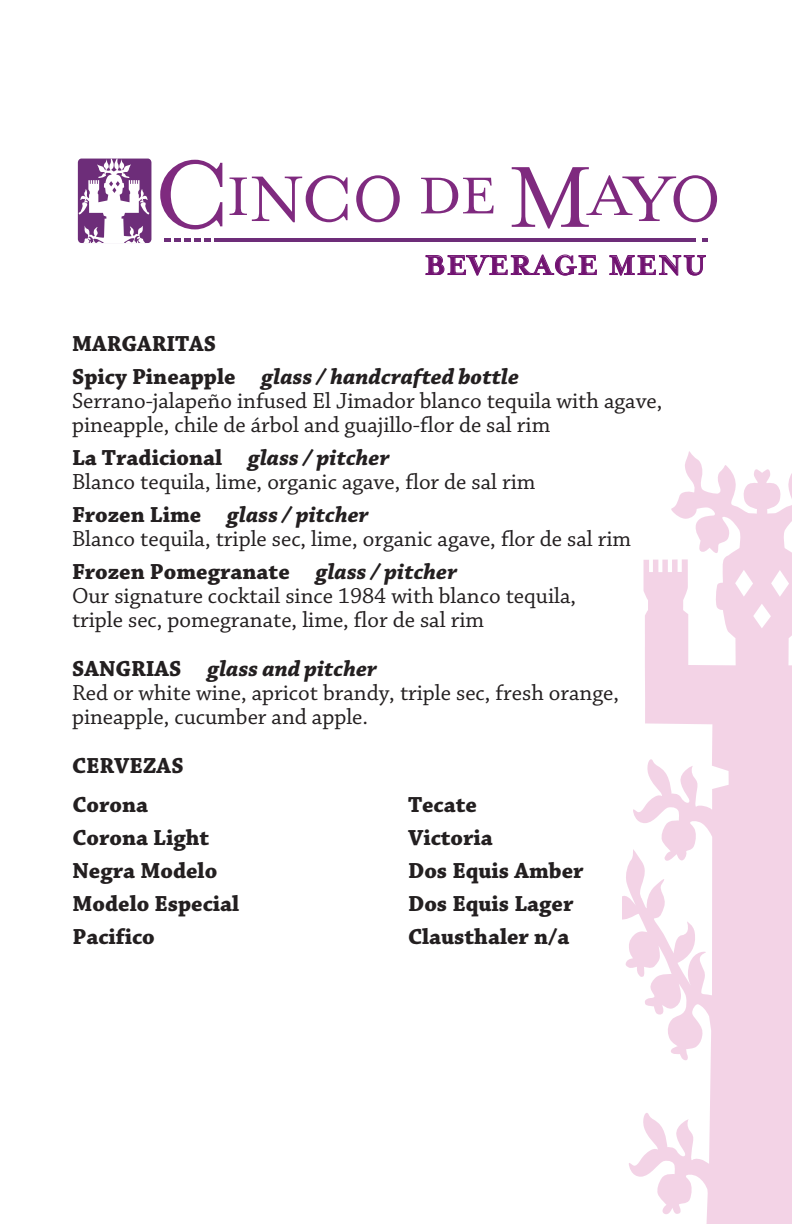
<style>
.page{position:relative;width:792px;height:1224px;background:#fff}
.page>*{position:absolute;margin:0;border:0;box-sizing:border-box;transform-origin:0 0}
.t1{font:700 31.6px "Mrs Eaves";letter-spacing:.04em;color:#711271}
.t2{font:23px/24px "Chaparral Pro";color:#231f20}
.t3{font:700 23px "Chaparral Pro";color:#231f20}
.s1{font-weight:700}
.s2{font-weight:700;font-style:italic}
</style>
<div class="page">
<svg style="left:622px;top:451px;width:170px;height:773px;fill:#f3d3e6"></svg>
<svg style="left:425px;top:255px;width:172px;height:21px"></svg>
<svg style="left:609px;top:255px;width:97px;height:21px"></svg>
<div style="left:78px;top:159px;width:73px;height:84px;background:#6d2d79;border-radius:4px"></div>
<svg style="left:79px;top:159px;width:70px;height:84px"></svg>
<svg style="left:164px;top:238px;width:46px;height:3px"></svg>
<svg style="left:702px;top:238px;width:6px;height:3px"></svg>
<hr style="left:214px;top:238px;width:482px;height:3px;background:#5d166a">
<svg style="left:160px;top:160px;width:62px;height:69px"></svg>
<svg style="left:230px;top:175px;width:118px;height:47px"></svg>
<svg style="left:356px;top:175px;width:44px;height:47px"></svg>
<svg style="left:421px;top:178px;width:73px;height:35px"></svg>
<svg style="left:512px;top:167px;width:205px;height:62px"></svg>
<p class="t1" style="left:425px;top:247px;width:283px">BEVERAGE MENU</p>
<p class="t3" style="left:72px;top:330px;width:146px">MARGARITAS</p>
<p class="t2" style="left:72px;top:366px;width:592px"><span class="s1">Spicy Pineapple</span> <span class="s2">glass / handcrafted bottle<br></span>Serrano-jalapeño infused El Jimador blanco tequila with agave, pineapple, chile de árbol and guajillo-flor de sal rim</p>
<p class="t2" style="left:72px;top:447px;width:465px"><span class="s1">La Tradicional</span> <span class="s2">glass / pitcher<br></span>Blanco tequila, lime, organic agave, flor de sal rim</p>
<p class="t2" style="left:72px;top:504px;width:561px"><span class="s1">Frozen Lime</span> <span class="s2">glass / pitcher<br></span>Blanco tequila, triple sec, lime, organic agave, flor de sal rim</p>
<p class="t2" style="left:72px;top:561px;width:506px"><span class="s1">Frozen Pomegranate</span> <span class="s2">glass / pitcher<br></span>Our signature cocktail since 1984 with blanco tequila, triple sec, pomegranate, lime, flor de sal rim</p>
<p class="t2" style="left:72px;top:658px;width:549px"><span class="s1">SANGRIAS</span> <span class="s2">glass and pitcher<br></span>Red or white wine, apricot brandy, triple sec, fresh orange, pineapple, cucumber and apple.</p>
<p class="t3" style="left:72px;top:752px;width:113px">CERVEZAS</p>
<p class="t3" style="left:72px;top:791px;width:77px">Corona</p>
<p class="t3" style="left:72px;top:824px;width:138px">Corona Light</p>
<p class="t3" style="left:72px;top:857px;width:146px">Negra Modelo</p>
<p class="t3" style="left:72px;top:890px;width:168px">Modelo Especial</p>
<p class="t3" style="left:72px;top:923px;width:84px">Pacifico</p>
<p class="t3" style="left:408px;top:791px;width:71px">Tecate</p>
<p class="t3" style="left:408px;top:824px;width:86px">Victoria</p>
<p class="t3" style="left:408px;top:857px;width:177px">Dos Equis Amber</p>
<p class="t3" style="left:408px;top:890px;width:167px">Dos Equis Lager</p>
<p class="t3" style="left:408px;top:923px;width:163px">Clausthaler n/a</p>
</div>
